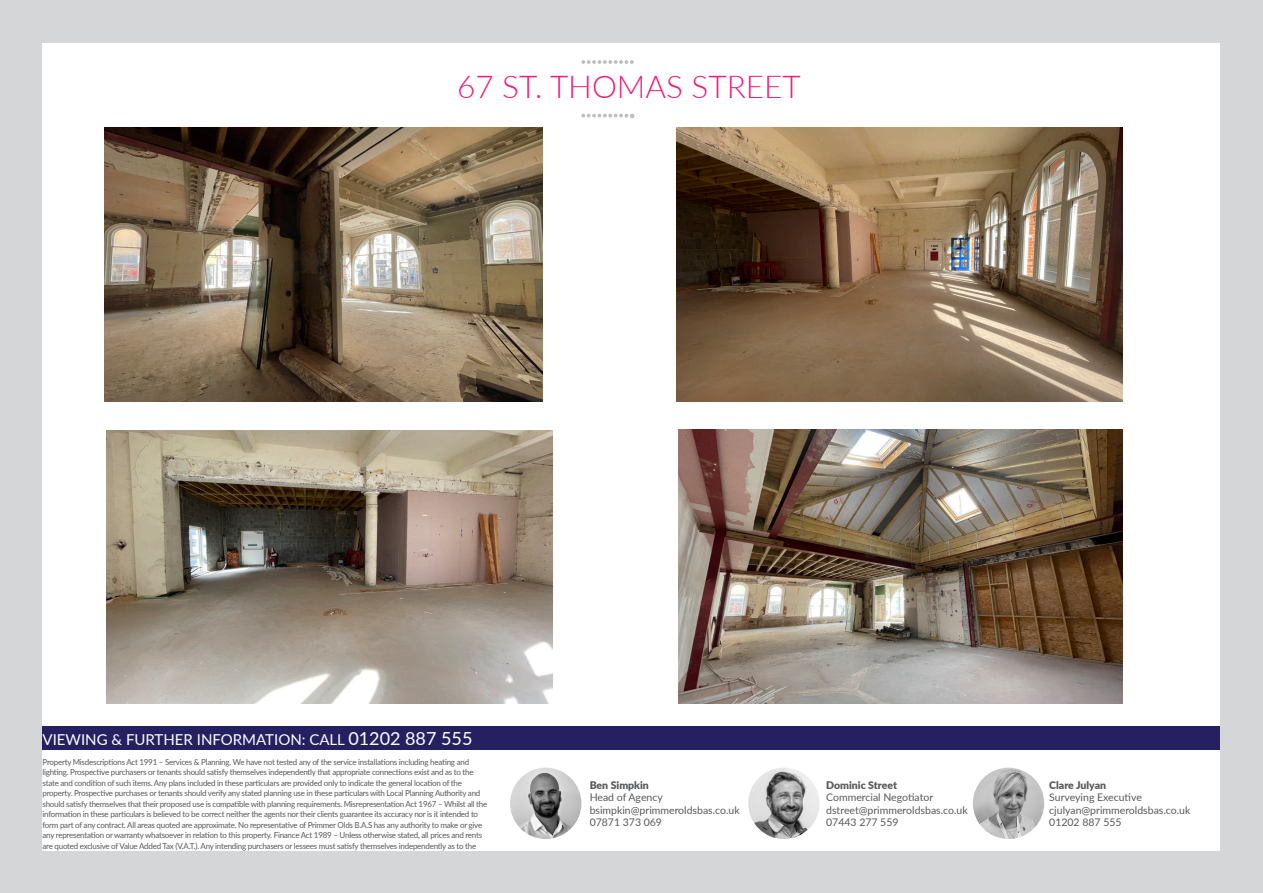
<style>
.page{position:relative;width:1263px;height:893px;background:#d5d6d8}
.page>*{position:absolute;margin:0;border:0;box-sizing:border-box;transform-origin:0 0}
.t1{font:300 31.5px "Lato";color:#ee1e7b}
.t2{font:15px "Lato";color:#fff}
.t3{font:10.5px "Lato";color:#57585a}
.t4{font:900 10.5px "Lato";color:#57585a}
.t5{font:8.25px/10.5px "Lato";letter-spacing:-.03em;color:#57585a}
.s1{font-size:18px}
</style>
<div class="page">
<div style="left:43px;top:43px;width:1177px;height:807px;background:#fff"></div>
<svg style="left:581px;top:60px;width:53px;height:4px"></svg>
<svg style="left:581px;top:114px;width:53px;height:4px"></svg>
<div style="left:43px;top:726px;width:1177px;height:24px;background:#252161"></div>
<img style="left:104px;top:127px;width:439px;height:274px">
<img style="left:106px;top:431px;width:446px;height:273px">
<img style="left:676px;top:128px;width:446px;height:273px">
<img style="left:678px;top:429px;width:444px;height:274px">
<img style="left:510px;top:768px;width:71px;height:71px;border-radius:36px">
<img style="left:748px;top:768px;width:71px;height:71px;border-radius:36px">
<img style="left:973px;top:768px;width:71px;height:71px;border-radius:36px">
<p class="t1" style="left:457px;top:65px;width:345px">67 ST. THOMAS STREET</p>
<p class="t2" style="left:43px;top:729px;width:431px">VIEWING &amp; FURTHER INFORMATION: CALL <span class="s1">01202 887 555</span></p>
<p class="t5" style="left:43px;top:756px;width:446px">Property Misdescriptions Act 1991 – Services &amp; Planning. We have not tested any of the service installations including heating and lighting. Prospective purchasers or tenants should satisfy themselves independently that appropriate connections exist and as to the state and condition of such items. Any plans included in these particulars are provided only to indicate the general location of the property. Prospective purchases or tenants should verify any stated planning use in these particulars with Local Planning Authority and should satisfy themselves that their proposed use is compatible with planning requirements. Misrepresentation Act 1967 – Whilst all the information in these particulars is believed to be correct neither the agents nor their clients guarantee its accuracy nor is it intended to form part of any contract. All areas quoted are approximate. No representative of Primmer Olds B.A.S has any authority to make or give any representation or warranty whatsoever in relation to this property. Finance Act 1989 – Unless otherwise stated, all prices and rents are quoted exclusive of Value Added Tax (V.A.T.). Any intending purchasers or lessees must satisfy themselves independently as to the</p>
<p class="t4" style="left:590px;top:777px;width:61px">Ben Simpkin</p>
<p class="t3" style="left:590px;top:790px;width:75px">Head of Agency</p>
<p class="t3" style="left:590px;top:802px;width:152px">bsimpkin@primmeroldsbas.co.uk</p>
<p class="t3" style="left:590px;top:815px;width:74px">07871 373 069</p>
<p class="t4" style="left:826px;top:777px;width:72px">Dominic Street</p>
<p class="t3" style="left:826px;top:790px;width:108px">Commercial Negotiator</p>
<p class="t3" style="left:826px;top:802px;width:143px">dstreet@primmeroldsbas.co.uk</p>
<p class="t3" style="left:826px;top:815px;width:74px">07443 277 559</p>
<p class="t4" style="left:1049px;top:777px;width:58px">Clare Julyan</p>
<p class="t3" style="left:1049px;top:790px;width:94px">Surveying Executive</p>
<p class="t3" style="left:1049px;top:802px;width:143px">cjulyan@primmeroldsbas.co.uk</p>
<p class="t3" style="left:1049px;top:815px;width:74px">01202 887 555</p>
</div>
